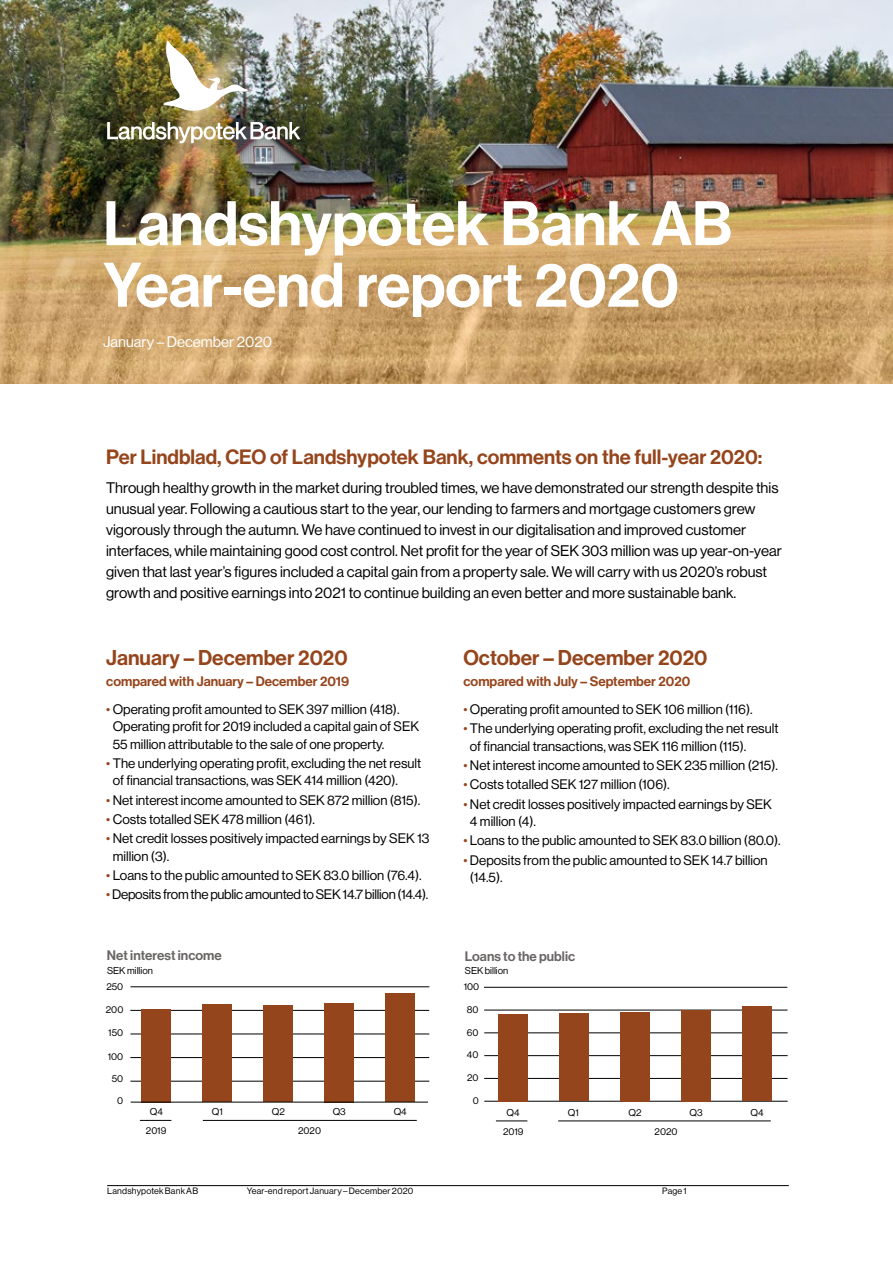
<style>
.page{position:relative;width:893px;height:1263px;background:#fff}
.page>*{position:absolute;margin:0;border:0;box-sizing:border-box;transform-origin:0 0}
.t1{font:61.5px/61.5px "N Haas Grotesk DS Std 65 Md";color:#fff}
.t2{font:21px "N Haas Grotesk DS Std 65 Md";color:#95451c}
.t3{font:20.25px "N Haas Grotesk DS Std 65 Md";color:#95451c}
.t4{font:15px/21px "N Haas Grotesk DS Std 55 Rg";color:#000}
.t5{font:15px "N Haas Grotesk DS Std 55 Rg";color:#fff}
.t6{font:13.5px/17.2px "N Haas Grotesk DS Std 55 Rg";color:#000}
.t7{font:13.5px "N Haas Grotesk DS Std 65 Md";color:#95451c}
.t8{font:13.5px "N Haas Grotesk DS Std 55 Rg";letter-spacing:-.02em;color:#000}
.t9{font:13.5px "N Haas Grotesk DS Std 65 Md";color:#6a6666}
.t10{font:9.75px "N Haas Grotesk DS Std 55 Rg";color:#000}
.t11{font:9px "N Haas Grotesk DS Std 55 Rg";letter-spacing:.02em;color:#000}
.s1{color:#95451c}
</style>
<div class="page">
<hr style="left:107px;top:1185px;width:682px;height:1px;background:#000">
<img style="left:0;top:0;width:893px;height:384px">
<hr style="left:130px;top:1081px;width:299px;height:1px;background:#000">
<hr style="left:130px;top:1057px;width:299px;height:1px;background:#000">
<hr style="left:130px;top:1034px;width:299px;height:1px;background:#000">
<hr style="left:130px;top:1010px;width:299px;height:1px;background:#000">
<hr style="left:131px;top:986px;width:298px;height:1px;background:#000">
<div style="left:141px;top:1009px;width:30px;height:93px;background:#95451c"></div>
<div style="left:202px;top:1005px;width:30px;height:97px;background:#95451c"></div>
<div style="left:263px;top:1005px;width:30px;height:97px;background:#95451c"></div>
<div style="left:324px;top:1003px;width:30px;height:99px;background:#95451c"></div>
<div style="left:385px;top:994px;width:30px;height:108px;background:#95451c"></div>
<hr style="left:131px;top:1102px;width:297px;height:1px;background:#000">
<hr style="left:203px;top:1120px;width:214px;height:1px;background:#000">
<hr style="left:140px;top:1120px;width:31px;height:1px;background:#000">
<hr style="left:484px;top:1101px;width:304px;height:1px;background:#000">
<hr style="left:484px;top:1078px;width:303px;height:1px;background:#000">
<hr style="left:484px;top:1055px;width:304px;height:1px;background:#000">
<hr style="left:484px;top:1032px;width:304px;height:1px;background:#000">
<hr style="left:484px;top:1010px;width:303px;height:1px;background:#000">
<hr style="left:484px;top:987px;width:303px;height:1px;background:#000">
<div style="left:498px;top:1014px;width:30px;height:87px;background:#95451c"></div>
<div style="left:559px;top:1013px;width:30px;height:88px;background:#95451c"></div>
<div style="left:620px;top:1012px;width:30px;height:89px;background:#95451c"></div>
<div style="left:681px;top:1010px;width:30px;height:91px;background:#95451c"></div>
<div style="left:742px;top:1007px;width:30px;height:94px;background:#95451c"></div>
<hr style="left:496px;top:1121px;width:31px;height:1px;background:#000">
<hr style="left:558px;top:1121px;width:213px;height:1px;background:#000">
<img style="left:107px;top:122px;width:193px;height:21px">
<img style="left:163px;top:41px;width:86px;height:73px">
<h1 class="t1" style="left:103px;top:194px;width:631px">Landshypotek Bank AB<br>Year-end report 2020</h1>
<p class="t5" style="left:103px;top:333px;width:170px">January – December 2020</p>
<h3 class="t3" style="left:106px;top:445px;width:658px">Per Lindblad, CEO of Landshypotek Bank, comments on the full-year 2020:</h3>
<p class="t4" style="left:106px;top:477px;width:677px">Through healthy growth in the market during troubled times, we have demonstrated our strength despite this unusual year. Following a cautious start to the year, our lending to farmers and mortgage customers grew vigorously through the autumn. We have continued to invest in our digitalisation and improved customer interfaces, while maintaining good cost control. Net profit for the year of SEK 303 million was up year-on-year given that last year’s figures included a capital gain from a property sale. We will carry with us 2020’s robust growth and positive earnings into 2021 to continue building an even better and more sustainable bank.</p>
<h2 class="t2" style="left:106px;top:645px;width:243px">January – December 2020</h2>
<p class="t7" style="left:106px;top:674px;width:244px">compared with January – December 2019</p>
<p class="t6" style="left:113px;top:701px;width:308px;text-indent:-6px"><span class="s1">•</span> Operating profit amounted to SEK 397 million (418).<br>Operating profit for 2019 included a capital gain of SEK<br>55 million attributable to the sale of one property.</p>
<p class="t6" style="left:113px;top:755px;width:310px;text-indent:-6px"><span class="s1">•</span> The underlying operating profit, excluding the net result of financial transactions, was SEK 414 million (420).</p>
<p class="t6" style="left:106px;top:791px;width:316px"><span class="s1">•</span> Net interest income amounted to SEK 872 million (815).</p>
<p class="t6" style="left:106px;top:811px;width:210px"><span class="s1">•</span> Costs totalled SEK 478 million (461).</p>
<p class="t6" style="left:113px;top:830px;width:318px;text-indent:-6px"><span class="s1">•</span> Net credit losses positively impacted earnings by SEK 13 million (3).</p>
<p class="t6" style="left:106px;top:867px;width:317px"><span class="s1">•</span> Loans to the public amounted to SEK 83.0 billion (76.4).</p>
<p class="t8" style="left:106px;top:887px;width:324px"><span class="s1">•</span> Deposits from the public amounted to SEK 14.7 billion (14.4).</p>
<h2 class="t2" style="left:463px;top:645px;width:245px">October – December 2020</h2>
<p class="t7" style="left:463px;top:674px;width:228px">compared with July – September 2020</p>
<p class="t6" style="left:463px;top:701px;width:291px"><span class="s1">•</span> Operating profit amounted to SEK 106 million (116).</p>
<p class="t6" style="left:470px;top:720px;width:310px;text-indent:-6px"><span class="s1">•</span> The underlying operating profit, excluding the net result of financial transactions, was SEK 116 million (115).</p>
<p class="t6" style="left:463px;top:757px;width:316px"><span class="s1">•</span> Net interest income amounted to SEK 235 million (215).</p>
<p class="t6" style="left:463px;top:776px;width:208px"><span class="s1">•</span> Costs totalled SEK 127 million (106).</p>
<p class="t6" style="left:470px;top:795px;width:303px;text-indent:-6px"><span class="s1">•</span> Net credit losses positively impacted earnings by SEK<br>4 million (4).</p>
<p class="t6" style="left:463px;top:832px;width:319px"><span class="s1">•</span> Loans to the public amounted to SEK 83.0 billion (80.0).</p>
<p class="t6" style="left:470px;top:851px;width:299px;text-indent:-6px"><span class="s1">•</span> Deposits from the public amounted to SEK 14.7 billion (14.5).</p>
<p class="t9" style="left:107px;top:947px;width:116px">Net interest income</p>
<p class="t9" style="left:465px;top:948px;width:112px">Loans to the public</p>
<p class="t10" style="left:465px;top:965px;width:45px">SEK billion</p>
<p class="t10" style="left:107px;top:965px;width:47px">SEK million</p>
<p class="t10" style="left:106px;top:980px;width:18px">250</p>
<p class="t10" style="left:464px;top:981px;width:17px">100</p>
<p class="t10" style="left:106px;top:1004px;width:19px">200</p>
<p class="t10" style="left:467px;top:1004px;width:13px">80</p>
<p class="t10" style="left:108px;top:1027px;width:16px">150</p>
<p class="t10" style="left:467px;top:1026px;width:13px">60</p>
<p class="t10" style="left:108px;top:1051px;width:17px">100</p>
<p class="t10" style="left:467px;top:1049px;width:13px">40</p>
<p class="t10" style="left:112px;top:1073px;width:13px">50</p>
<p class="t10" style="left:467px;top:1072px;width:13px">20</p>
<p class="t10" style="left:117px;top:1095px;width:8px">0</p>
<p class="t10" style="left:473px;top:1095px;width:8px">0</p>
<p class="t10" style="left:150px;top:1106px;width:15px">Q4</p>
<p class="t10" style="left:212px;top:1106px;width:12px">Q1</p>
<p class="t10" style="left:272px;top:1106px;width:15px">Q2</p>
<p class="t10" style="left:333px;top:1106px;width:15px">Q3</p>
<p class="t10" style="left:394px;top:1106px;width:15px">Q4</p>
<p class="t10" style="left:146px;top:1125px;width:22px">2019</p>
<p class="t10" style="left:298px;top:1125px;width:24px">2020</p>
<p class="t10" style="left:507px;top:1107px;width:15px">Q4</p>
<p class="t10" style="left:568px;top:1107px;width:12px">Q1</p>
<p class="t10" style="left:628px;top:1107px;width:15px">Q2</p>
<p class="t10" style="left:689px;top:1107px;width:15px">Q3</p>
<p class="t10" style="left:750px;top:1107px;width:15px">Q4</p>
<p class="t10" style="left:503px;top:1126px;width:22px">2019</p>
<p class="t10" style="left:655px;top:1126px;width:24px">2020</p>
<p class="t11" style="left:107px;top:1186px;width:92px">Landshypotek Bank AB</p>
<p class="t11" style="left:247px;top:1186px;width:168px">Year-end report January – December 2020</p>
<p class="t11" style="left:662px;top:1186px;width:26px">Page 1</p>
</div>
